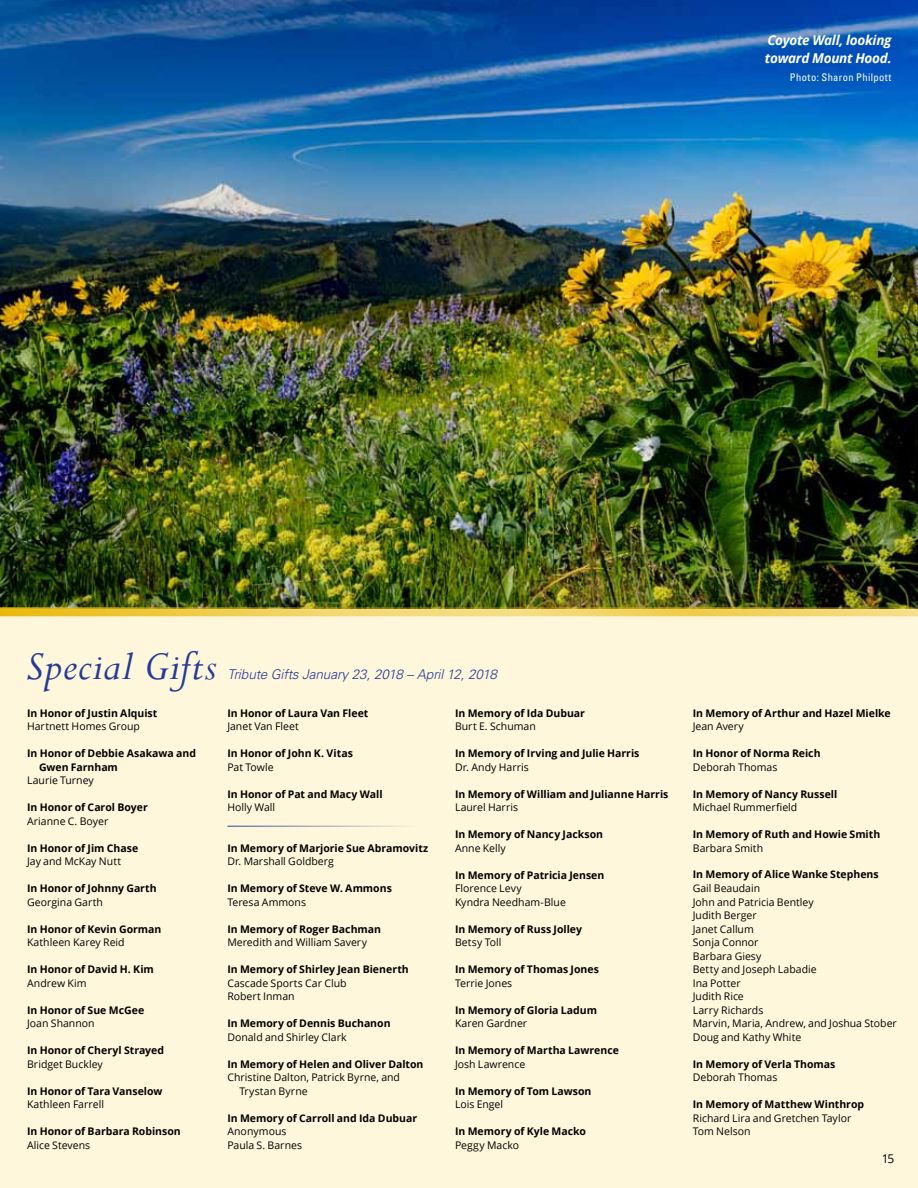
<style>
.page{position:relative;width:918px;height:1188px;background:#fff}
.page>*{position:absolute;margin:0;border:0;box-sizing:border-box;transform-origin:0 0}
.t1{font:italic 45px "Perpetua";letter-spacing:.015em;color:#263b97}
.t2{font:italic 300 13.5px "Univers";letter-spacing:-.01em;color:#263b97}
.t3{font:italic 700 13.5px/18px "Open Sans";letter-spacing:-.02em;color:#fff}
.t4{font:12px "Open Sans";color:#000}
.t5{font:700 10.5px/13.5px "Open Sans";color:#000}
.t6{font:10.5px/13.5px "Open Sans";color:#000}
.t7{font:condensed 10.5px "Univers";letter-spacing:.035em;color:#fff}
</style>
<div class="page">
<div style="left:0;top:611px;width:918px;height:577px;background:#fff7dc"></div>
<img style="left:0;top:0;width:918px;height:607px">
<hr style="left:227px;top:826px;width:190px;height:1px;background:#263b97">
<svg style="left:0;top:607px;width:918px;height:9px"></svg>
<p class="t3" style="left:765px;top:31px;width:128px">Coyote Wall, looking toward Mount Hood.</p>
<p class="t7" style="left:790px;top:71px;width:103px">Photo: Sharon Philpott</p>
<h1 class="t1" style="left:26px;top:638px;width:192px">Special Gifts</h1>
<p class="t5" style="left:27px;top:706px;width:132px">In Honor of Justin Alquist</p>
<p class="t6" style="left:27px;top:719px;width:114px">Hartnett Homes Group</p>
<p class="t5" style="left:39px;top:746px;width:158px;text-indent:-12px">In Honor of Debbie Asakawa and<br>Gwen Farnham</p>
<p class="t6" style="left:27px;top:773px;width:68px">Laurie Turney</p>
<p class="t5" style="left:27px;top:800px;width:122px">In Honor of Carol Boyer</p>
<p class="t6" style="left:27px;top:814px;width:83px">Arianne C. Boyer</p>
<p class="t5" style="left:27px;top:841px;width:113px">In Honor of Jim Chase</p>
<p class="t6" style="left:27px;top:854px;width:96px">Jay and McKay Nutt</p>
<p class="t5" style="left:27px;top:881px;width:131px">In Honor of Johnny Garth</p>
<p class="t6" style="left:27px;top:895px;width:77px">Georgina Garth</p>
<p class="t5" style="left:27px;top:922px;width:136px">In Honor of Kevin Gorman</p>
<p class="t6" style="left:27px;top:935px;width:99px">Kathleen Karey Reid</p>
<p class="t5" style="left:27px;top:962px;width:128px">In Honor of David H. Kim</p>
<p class="t6" style="left:27px;top:976px;width:61px">Andrew Kim</p>
<p class="t5" style="left:27px;top:1003px;width:119px">In Honor of Sue McGee</p>
<p class="t6" style="left:27px;top:1016px;width:69px">Joan Shannon</p>
<p class="t5" style="left:27px;top:1043px;width:139px">In Honor of Cheryl Strayed</p>
<p class="t6" style="left:27px;top:1057px;width:77px">Bridget Buckley</p>
<p class="t5" style="left:27px;top:1084px;width:137px">In Honor of Tara Vanselow</p>
<p class="t6" style="left:27px;top:1097px;width:78px">Kathleen Farrell</p>
<p class="t5" style="left:27px;top:1124px;width:155px">In Honor of Barbara Robinson</p>
<p class="t6" style="left:27px;top:1138px;width:65px">Alice Stevens</p>
<p class="t2" style="left:227px;top:666px;width:271px">Tribute Gifts January 23, 2018 – April 12, 2018</p>
<p class="t5" style="left:227px;top:706px;width:143px">In Honor of Laura Van Fleet</p>
<p class="t6" style="left:227px;top:719px;width:73px">Janet Van Fleet</p>
<p class="t5" style="left:227px;top:746px;width:127px">In Honor of John K. Vitas</p>
<p class="t6" style="left:227px;top:760px;width:48px">Pat Towle</p>
<p class="t5" style="left:227px;top:787px;width:157px">In Honor of Pat and Macy Wall</p>
<p class="t6" style="left:227px;top:800px;width:49px">Holly Wall</p>
<p class="t5" style="left:227px;top:841px;width:202px">In Memory of Marjorie Sue Abramovitz</p>
<p class="t6" style="left:227px;top:854px;width:108px">Dr. Marshall Goldberg</p>
<p class="t5" style="left:227px;top:881px;width:166px">In Memory of Steve W. Ammons</p>
<p class="t6" style="left:227px;top:895px;width:80px">Teresa Ammons</p>
<p class="t5" style="left:227px;top:922px;width:155px">In Memory of Roger Bachman</p>
<p class="t6" style="left:227px;top:935px;width:141px">Meredith and William Savery</p>
<p class="t5" style="left:227px;top:962px;width:183px">In Memory of Shirley Jean Bienerth</p>
<p class="t6" style="left:227px;top:976px;width:121px">Cascade Sports Car Club<br>Robert Inman</p>
<p class="t5" style="left:227px;top:1016px;width:165px">In Memory of Dennis Buchanon</p>
<p class="t6" style="left:227px;top:1030px;width:121px">Donald and Shirley Clark</p>
<p class="t5" style="left:227px;top:1057px;width:198px">In Memory of Helen and Oliver Dalton</p>
<p class="t6" style="left:239px;top:1070px;width:162px;text-indent:-12px">Christine Dalton, Patrick Byrne, and<br>Trystan Byrne</p>
<p class="t5" style="left:227px;top:1111px;width:191px">In Memory of Carroll and Ida Dubuar</p>
<p class="t6" style="left:227px;top:1124px;width:76px">Anonymous<br>Paula S. Barnes</p>
<p class="t5" style="left:455px;top:706px;width:131px">In Memory of Ida Dubuar</p>
<p class="t6" style="left:455px;top:719px;width:82px">Burt E. Schuman</p>
<p class="t5" style="left:455px;top:746px;width:186px">In Memory of Irving and Julie Harris</p>
<p class="t6" style="left:455px;top:760px;width:75px">Dr. Andy Harris</p>
<p class="t5" style="left:455px;top:787px;width:215px">In Memory of William and Julianne Harris</p>
<p class="t6" style="left:455px;top:800px;width:65px">Laurel Harris</p>
<p class="t5" style="left:455px;top:827px;width:150px">In Memory of Nancy Jackson</p>
<p class="t6" style="left:455px;top:841px;width:52px">Anne Kelly</p>
<p class="t5" style="left:455px;top:868px;width:151px">In Memory of Patricia Jensen</p>
<p class="t6" style="left:455px;top:881px;width:112px">Florence Levy<br>Kyndra Needham-Blue</p>
<p class="t5" style="left:455px;top:922px;width:129px">In Memory of Russ Jolley</p>
<p class="t6" style="left:455px;top:935px;width:48px">Betsy Toll</p>
<p class="t5" style="left:455px;top:962px;width:146px">In Memory of Thomas Jones</p>
<p class="t6" style="left:455px;top:976px;width:59px">Terrie Jones</p>
<p class="t5" style="left:455px;top:1003px;width:144px">In Memory of Gloria Ladum</p>
<p class="t6" style="left:455px;top:1016px;width:74px">Karen Gardner</p>
<p class="t5" style="left:455px;top:1043px;width:166px">In Memory of Martha Lawrence</p>
<p class="t6" style="left:455px;top:1057px;width:72px">Josh Lawrence</p>
<p class="t5" style="left:455px;top:1084px;width:138px">In Memory of Tom Lawson</p>
<p class="t6" style="left:455px;top:1097px;width:50px">Lois Engel</p>
<p class="t5" style="left:455px;top:1124px;width:132px">In Memory of Kyle Macko</p>
<p class="t6" style="left:455px;top:1138px;width:66px">Peggy Macko</p>
<p class="t5" style="left:693px;top:706px;width:199px">In Memory of Arthur and Hazel Mielke</p>
<p class="t6" style="left:693px;top:719px;width:53px">Jean Avery</p>
<p class="t5" style="left:693px;top:746px;width:129px">In Honor of Norma Reich</p>
<p class="t6" style="left:693px;top:760px;width:86px">Deborah Thomas</p>
<p class="t5" style="left:693px;top:787px;width:146px">In Memory of Nancy Russell</p>
<p class="t6" style="left:693px;top:800px;width:106px">Michael Rummerfield</p>
<p class="t5" style="left:693px;top:827px;width:189px">In Memory of Ruth and Howie Smith</p>
<p class="t6" style="left:693px;top:841px;width:72px">Barbara Smith</p>
<p class="t5" style="left:693px;top:868px;width:187px">In Memory of Alice Wanke Stephens</p>
<p class="t6" style="left:693px;top:881px;width:206px">Gail Beaudain<br>John and Patricia Bentley<br>Judith Berger<br>Janet Callum<br>Sonja Connor<br>Barbara Giesy<br>Betty and Joseph Labadie<br>Ina Potter<br>Judith Rice<br>Larry Richards<br>Marvin, Maria, Andrew, and Joshua Stober<br>Doug and Kathy White</p>
<p class="t5" style="left:693px;top:1057px;width:144px">In Memory of Verla Thomas</p>
<p class="t6" style="left:693px;top:1070px;width:86px">Deborah Thomas</p>
<p class="t5" style="left:693px;top:1097px;width:173px">In Memory of Matthew Winthrop</p>
<p class="t6" style="left:693px;top:1111px;width:160px">Richard Lira and Gretchen Taylor<br>Tom Nelson</p>
<p class="t4" style="left:882px;top:1150px;width:14px">15</p>
</div>
